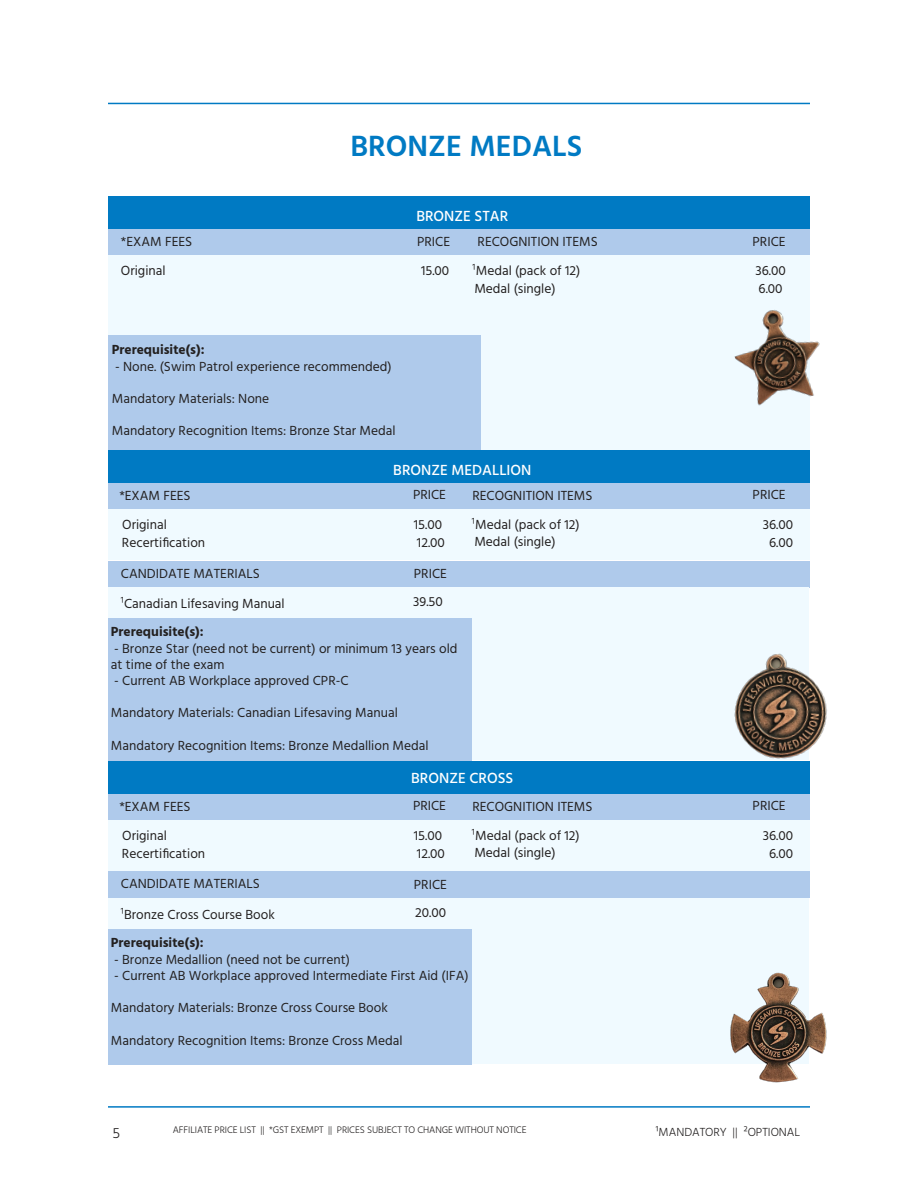
<style>
.page{position:relative;width:918px;height:1188px;background:#fff}
.page>*{position:absolute;margin:0;border:0;box-sizing:border-box;transform-origin:0 0}
.t1{font:600 30px "Hind";color:#007ac3}
.t2{font:500 15px "Hind";color:#fff}
.t3{font:300 15px "Hind";color:#232020}
.t4{font:13.5px/16.2px "Hind";color:#232020}
.t5{font:700 13.5px "Hind";color:#232020}
.t6{font:300 12px "Hind";letter-spacing:-.005em;color:#232020}
.t7{font:300 9.75px "Hind";letter-spacing:-.01em;color:#232020}
.s1{font-weight:300}
</style>
<div class="page">
<hr style="left:108px;top:1106px;width:702px;height:2px;background:#007ac3">
<hr style="left:108px;top:103px;width:702px;height:1px;background:#007ac3">
<div style="left:108px;top:196px;width:701px;height:34px;background:#007ac3"></div>
<div style="left:108px;top:230px;width:270px;height:25px;background:#afcaeb"></div>
<div style="left:378px;top:230px;width:81px;height:25px;background:#afcaeb"></div>
<div style="left:459px;top:230px;width:270px;height:25px;background:#afcaeb"></div>
<div style="left:729px;top:230px;width:80px;height:25px;background:#afcaeb"></div>
<div style="left:108px;top:255px;width:270px;height:26px;background:#f0faff"></div>
<div style="left:378px;top:255px;width:81px;height:26px;background:#f0faff"></div>
<div style="left:459px;top:255px;width:270px;height:26px;background:#f0faff"></div>
<div style="left:729px;top:255px;width:80px;height:26px;background:#f0faff"></div>
<div style="left:108px;top:281px;width:351px;height:54px;background:#f0faff"></div>
<div style="left:459px;top:281px;width:270px;height:25px;background:#f0faff"></div>
<div style="left:729px;top:281px;width:80px;height:25px;background:#f0faff"></div>
<div style="left:459px;top:306px;width:270px;height:144px;background:#f0faff"></div>
<div style="left:729px;top:306px;width:80px;height:144px;background:#f0faff"></div>
<div style="left:108px;top:450px;width:701px;height:33px;background:#007ac3"></div>
<div style="left:108px;top:483px;width:270px;height:26px;background:#afcaeb"></div>
<div style="left:378px;top:483px;width:81px;height:26px;background:#afcaeb"></div>
<div style="left:459px;top:483px;width:270px;height:26px;background:#afcaeb"></div>
<div style="left:729px;top:483px;width:80px;height:26px;background:#afcaeb"></div>
<div style="left:108px;top:561px;width:270px;height:27px;background:#afcaeb"></div>
<div style="left:378px;top:561px;width:81px;height:27px;background:#afcaeb"></div>
<div style="left:459px;top:561px;width:270px;height:27px;background:#afcaeb"></div>
<div style="left:729px;top:561px;width:80px;height:27px;background:#afcaeb"></div>
<div style="left:108px;top:509px;width:270px;height:26px;background:#f0faff"></div>
<div style="left:378px;top:509px;width:81px;height:26px;background:#f0faff"></div>
<div style="left:459px;top:509px;width:270px;height:26px;background:#f0faff"></div>
<div style="left:729px;top:509px;width:80px;height:26px;background:#f0faff"></div>
<div style="left:108px;top:535px;width:270px;height:25px;background:#f0faff"></div>
<div style="left:378px;top:535px;width:81px;height:25px;background:#f0faff"></div>
<div style="left:459px;top:535px;width:270px;height:25px;background:#f0faff"></div>
<div style="left:729px;top:535px;width:80px;height:25px;background:#f0faff"></div>
<div style="left:108px;top:588px;width:270px;height:30px;background:#f0faff"></div>
<div style="left:378px;top:588px;width:81px;height:30px;background:#f0faff"></div>
<div style="left:459px;top:588px;width:270px;height:30px;background:#f0faff"></div>
<div style="left:472px;top:588px;width:337px;height:172px;background:#f0faff"></div>
<div style="left:108px;top:335px;width:373px;height:115px;background:#afcaeb"></div>
<img style="left:734px;top:300px;width:86px;height:117px">
<div style="left:108px;top:618px;width:364px;height:142px;background:#afcaeb"></div>
<div style="left:108px;top:761px;width:701px;height:33px;background:#007ac3"></div>
<img style="left:734px;top:653px;width:93px;height:116px">
<div style="left:108px;top:794px;width:270px;height:26px;background:#afcaeb"></div>
<div style="left:378px;top:794px;width:81px;height:26px;background:#afcaeb"></div>
<div style="left:459px;top:794px;width:270px;height:26px;background:#afcaeb"></div>
<div style="left:729px;top:794px;width:80px;height:26px;background:#afcaeb"></div>
<div style="left:108px;top:871px;width:270px;height:27px;background:#afcaeb"></div>
<div style="left:378px;top:871px;width:81px;height:27px;background:#afcaeb"></div>
<div style="left:459px;top:871px;width:270px;height:27px;background:#afcaeb"></div>
<div style="left:729px;top:871px;width:80px;height:27px;background:#afcaeb"></div>
<div style="left:108px;top:820px;width:270px;height:26px;background:#f0faff"></div>
<div style="left:378px;top:820px;width:81px;height:26px;background:#f0faff"></div>
<div style="left:459px;top:820px;width:270px;height:26px;background:#f0faff"></div>
<div style="left:729px;top:820px;width:80px;height:26px;background:#f0faff"></div>
<div style="left:108px;top:846px;width:270px;height:25px;background:#f0faff"></div>
<div style="left:378px;top:846px;width:81px;height:25px;background:#f0faff"></div>
<div style="left:459px;top:846px;width:270px;height:25px;background:#f0faff"></div>
<div style="left:729px;top:846px;width:80px;height:25px;background:#f0faff"></div>
<div style="left:108px;top:898px;width:270px;height:31px;background:#f0faff"></div>
<div style="left:378px;top:898px;width:81px;height:31px;background:#f0faff"></div>
<div style="left:459px;top:898px;width:270px;height:31px;background:#f0faff"></div>
<div style="left:472px;top:898px;width:337px;height:166px;background:#f0faff"></div>
<div style="left:108px;top:929px;width:364px;height:135px;background:#afcaeb"></div>
<img style="left:730px;top:972px;width:97px;height:111px">
<h1 class="t1" style="left:351px;top:125px;width:233px">BRONZE MEDALS</h1>
<p class="t2" style="left:416px;top:205px;width:93px">BRONZE STAR</p>
<p class="t4" style="left:121px;top:234px;width:73px">*EXAM FEES</p>
<p class="t4" style="left:417px;top:234px;width:34px">PRICE</p>
<p class="t4" style="left:478px;top:234px;width:122px">RECOGNITION ITEMS</p>
<p class="t4" style="left:753px;top:234px;width:34px">PRICE</p>
<p class="t4" style="left:121px;top:263px;width:46px">Original</p>
<p class="t4" style="left:421px;top:263px;width:30px">15.00</p>
<p class="t4" style="left:473px;top:263px;width:109px"><span class="s1">¹</span>Medal (pack of 12)</p>
<p class="t4" style="left:755px;top:263px;width:32px">36.00</p>
<p class="t4" style="left:474px;top:281px;width:83px">Medal (single)</p>
<p class="t4" style="left:759px;top:281px;width:26px">6.00</p>
<p class="t5" style="left:112px;top:342px;width:94px">Prerequisite(s):</p>
<p class="t4" style="left:115px;top:359px;width:278px">- None. (Swim Patrol experience recommended)</p>
<p class="t4" style="left:112px;top:391px;width:159px">Mandatory Materials: None</p>
<p class="t4" style="left:112px;top:424px;width:285px">Mandatory Recognition Items: Bronze Star Medal</p>
<p class="t2" style="left:393px;top:459px;width:140px">BRONZE MEDALLION</p>
<p class="t4" style="left:119px;top:488px;width:73px">*EXAM FEES</p>
<p class="t4" style="left:413px;top:488px;width:34px">PRICE</p>
<p class="t4" style="left:473px;top:488px;width:122px">RECOGNITION ITEMS</p>
<p class="t4" style="left:753px;top:488px;width:34px">PRICE</p>
<p class="t4" style="left:122px;top:517px;width:46px">Original</p>
<p class="t4" style="left:414px;top:517px;width:30px">15.00</p>
<p class="t4" style="left:472px;top:517px;width:109px"><span class="s1">¹</span>Medal (pack of 12)</p>
<p class="t4" style="left:763px;top:517px;width:32px">36.00</p>
<p class="t4" style="left:122px;top:535px;width:85px">Recertification</p>
<p class="t4" style="left:417px;top:535px;width:29px">12.00</p>
<p class="t4" style="left:474px;top:534px;width:83px">Medal (single)</p>
<p class="t4" style="left:769px;top:535px;width:26px">6.00</p>
<p class="t4" style="left:414px;top:566px;width:34px">PRICE</p>
<p class="t4" style="left:121px;top:596px;width:165px"><span class="s1">¹</span>Canadian Lifesaving Manual</p>
<p class="t4" style="left:413px;top:594px;width:31px">39.50</p>
<p class="t4" style="left:121px;top:566px;width:141px">CANDIDATE MATERIALS</p>
<p class="t5" style="left:111px;top:624px;width:94px">Prerequisite(s):</p>
<p class="t4" style="left:111px;top:641px;width:348px">- Bronze Star (need not be current) or minimum 13 years old at time of the exam</p>
<p class="t4" style="left:114px;top:673px;width:236px">- Current AB Workplace approved CPR-C</p>
<p class="t4" style="left:111px;top:706px;width:288px">Mandatory Materials: Canadian Lifesaving Manual</p>
<p class="t4" style="left:111px;top:738px;width:319px">Mandatory Recognition Items: Bronze Medallion Medal</p>
<p class="t2" style="left:411px;top:768px;width:104px">BRONZE CROSS</p>
<p class="t4" style="left:119px;top:799px;width:73px">*EXAM FEES</p>
<p class="t4" style="left:413px;top:799px;width:34px">PRICE</p>
<p class="t4" style="left:473px;top:799px;width:122px">RECOGNITION ITEMS</p>
<p class="t4" style="left:753px;top:799px;width:34px">PRICE</p>
<p class="t4" style="left:122px;top:828px;width:46px">Original</p>
<p class="t4" style="left:414px;top:828px;width:30px">15.00</p>
<p class="t4" style="left:472px;top:828px;width:109px"><span class="s1">¹</span>Medal (pack of 12)</p>
<p class="t4" style="left:763px;top:828px;width:32px">36.00</p>
<p class="t4" style="left:122px;top:846px;width:85px">Recertification</p>
<p class="t4" style="left:417px;top:846px;width:29px">12.00</p>
<p class="t4" style="left:474px;top:845px;width:83px">Medal (single)</p>
<p class="t4" style="left:769px;top:846px;width:26px">6.00</p>
<p class="t4" style="left:414px;top:877px;width:34px">PRICE</p>
<p class="t4" style="left:121px;top:907px;width:155px"><span class="s1">¹</span>Bronze Cross Course Book</p>
<p class="t4" style="left:415px;top:905px;width:32px">20.00</p>
<p class="t5" style="left:111px;top:935px;width:94px">Prerequisite(s):</p>
<p class="t4" style="left:114px;top:952px;width:237px">- Bronze Medallion (need not be current)</p>
<p class="t4" style="left:114px;top:968px;width:356px">- Current AB Workplace approved Intermediate First Aid (IFA)</p>
<p class="t4" style="left:111px;top:1000px;width:278px">Mandatory Materials: Bronze Cross Course Book</p>
<p class="t4" style="left:111px;top:1033px;width:293px">Mandatory Recognition Items: Bronze Cross Medal</p>
<p class="t4" style="left:121px;top:876px;width:141px">CANDIDATE MATERIALS</p>
<p class="t3" style="left:113px;top:1123px;width:9px">5</p>
<p class="t6" style="left:656px;top:1124px;width:146px">¹MANDATORY || ²OPTIONAL</p>
<p class="t7" style="left:173px;top:1124px;width:355px">AFFILIATE PRICE LIST || *GST EXEMPT || PRICES SUBJECT TO CHANGE WITHOUT NOTICE</p>
</div>
